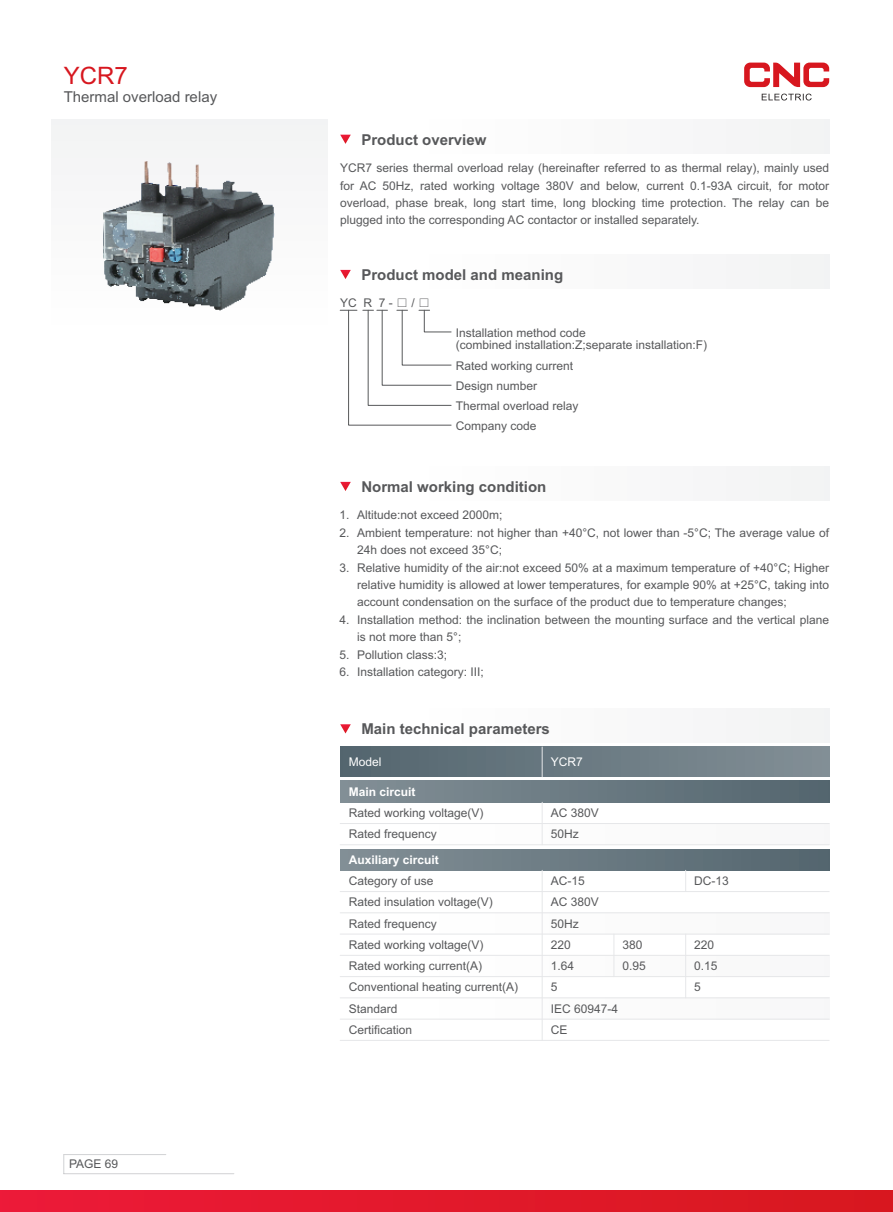
<style>
.page{position:relative;width:893px;height:1212px;background:#fff}
.page>*{position:absolute;margin:0;border:0;box-sizing:border-box;transform-origin:0 0}
.t1{font:24px "Arial";color:#d7171f}
.t2{font:700 15px "Arial";color:#57585a}
.t3{font:15px "Arial";color:#57585a}
.t4{font:12px/17.4px "Arial";color:#57585a}
.t5{font:700 12px "Arial";color:#fff}
.t6{font:12px "Arial";color:#fff}
.s1{font-family:"Alibaba Pu Hui Ti"}
</style>
<div class="page">
<div style="left:340px;top:781px;width:489px;height:21px;background:linear-gradient(to right,#828f96,#53656f)"></div>
<div style="left:0;top:1191px;width:893px;height:21px;background:#e2192b"></div>
<hr style="left:64px;top:1154px;width:102px;height:1px;background:#d1d2d4">
<hr style="left:64px;top:1173px;width:170px;height:1px;background:#d1d2d4">
<svg style="left:63px;top:1154px;width:1px;height:20px"></svg>
<svg style="left:744px;top:63px;width:85px;height:24px"></svg>
<svg style="left:762px;top:94px;width:50px;height:6px"></svg>
<div style="left:340px;top:119px;width:489px;height:34px;background:#fafafa"></div>
<div style="left:51px;top:119px;width:276px;height:213px;background:#f8f8f9"></div>
<svg style="left:340px;top:135px;width:11px;height:9px"></svg>
<div style="left:340px;top:254px;width:489px;height:34px;background:#fafafa"></div>
<svg style="left:340px;top:270px;width:11px;height:9px"></svg>
<svg style="left:340px;top:310px;width:112px;height:116px"></svg>
<div style="left:340px;top:466px;width:489px;height:34px;background:#fafafa"></div>
<svg style="left:340px;top:482px;width:11px;height:9px"></svg>
<div style="left:340px;top:709px;width:489px;height:34px;background:#fafafa"></div>
<svg style="left:340px;top:724px;width:11px;height:9px"></svg>
<div style="left:340px;top:747px;width:489px;height:30px;background:linear-gradient(to right,#53656e,#828f96)"></div>
<hr style="left:340px;top:844px;width:489px;height:1px;background:#e6e7e9">
<hr style="left:340px;top:823px;width:489px;height:1px;background:#e6e7e9">
<hr style="left:340px;top:997px;width:489px;height:1px;background:#e6e7e9">
<hr style="left:340px;top:1019px;width:489px;height:1px;background:#e6e7e9">
<hr style="left:340px;top:1040px;width:489px;height:1px;background:#e6e7e9">
<hr style="left:542px;top:747px;width:1px;height:30px;background:#e6e7e9">
<hr style="left:542px;top:802px;width:1px;height:43px;background:#e6e7e9">
<div style="left:340px;top:849px;width:489px;height:21px;background:linear-gradient(to right,#828f96,#53656f)"></div>
<hr style="left:340px;top:934px;width:489px;height:1px;background:#e6e7e9">
<hr style="left:340px;top:976px;width:489px;height:1px;background:#e6e7e9">
<hr style="left:340px;top:912px;width:489px;height:1px;background:#e6e7e9">
<hr style="left:340px;top:891px;width:489px;height:1px;background:#e6e7e9">
<hr style="left:340px;top:955px;width:489px;height:1px;background:#e6e7e9">
<hr style="left:542px;top:870px;width:1px;height:170px;background:#e6e7e9">
<svg style="left:685px;top:870px;width:1px;height:21px"></svg>
<hr style="left:614px;top:934px;width:1px;height:42px;background:#e6e7e9">
<hr style="left:685px;top:934px;width:1px;height:64px;background:#e6e7e9">
<img style="left:104px;top:161px;width:171px;height:149px">
<h1 class="t1" style="left:64px;top:66px;width:66px">YCR7</h1>
<p class="t3" style="left:64px;top:91px;width:155px">Thermal overload relay</p>
<p class="t4" style="left:69px;top:1156px;width:51px">PAGE 69</p>
<p class="t2" style="left:361px;top:134px;width:127px">Product overview</p>
<p class="t4" style="left:340px;top:160px;width:490px;text-align:justify">YCR7 series thermal overload relay (hereinafter referred to as thermal relay), mainly used for AC 50Hz, rated working voltage 380V and below, current 0.1-93A circuit, for motor overload, phase break, long start time, long blocking time protection. The relay can be plugged into the corresponding AC contactor or installed separately.</p>
<p class="t2" style="left:361px;top:269px;width:203px">Product model and meaning</p>
<p class="t4" style="left:340px;top:296px;width:92px">YC R 7 - <span class="s1">□</span> / <span class="s1">□</span></p>
<p class="t4" style="left:456px;top:328px;width:253px;line-height:12px">Installation method code<br>(combined installation:Z;separate installation:F)</p>
<p class="t4" style="left:456px;top:357px;width:124px;line-height:20.1px">Rated working current<br>Design number<br>Thermal overload relay<br>Company code</p>
<p class="t4" style="left:340px;top:507px;width:12px">1.<br>2.</p>
<p class="t4" style="left:340px;top:560px;width:12px">3.</p>
<p class="t4" style="left:340px;top:612px;width:12px">4.</p>
<p class="t4" style="left:340px;top:647px;width:12px">5.<br>6.</p>
<p class="t2" style="left:361px;top:481px;width:187px">Normal working condition</p>
<p class="t4" style="left:357px;top:507px;width:473px">Altitude:not exceed 2000m;<br>Ambient temperature: not higher than +40°C, not lower than -5°C; The average value of 24h does not exceed 35°C;<br>Relative humidity of the air:not exceed 50% at a maximum temperature of +40°C; Higher relative humidity is allowed at lower temperatures, for example 90% at +25°C, taking into account condensation on the surface of the product due to temperature changes; Installation method: the inclination between the mounting surface and the vertical plane is not more than 5°;<br>Pollution class:3;<br>Installation category: III;</p>
<p class="t2" style="left:361px;top:723px;width:190px">Main technical parameters</p>
<p class="t6" style="left:349px;top:757px;width:34px">Model</p>
<p class="t6" style="left:551px;top:757px;width:34px">YCR7</p>
<p class="t5" style="left:349px;top:787px;width:68px">Main circuit</p>
<p class="t4" style="left:349px;top:803px;width:136px;line-height:21.3px">Rated working voltage(V)<br>Rated frequency</p>
<p class="t4" style="left:551px;top:803px;width:50px;line-height:21.3px">AC 380V<br>50Hz</p>
<p class="t5" style="left:349px;top:855px;width:92px">Auxiliary circuit</p>
<p class="t4" style="left:349px;top:894px;width:146px">Rated insulation voltage(V)</p>
<p class="t4" style="left:349px;top:873px;width:86px">Category of use</p>
<p class="t4" style="left:551px;top:873px;width:36px">AC-15</p>
<p class="t4" style="left:551px;top:894px;width:50px">AC 380V</p>
<p class="t4" style="left:694px;top:873px;width:36px">DC-13</p>
<p class="t4" style="left:349px;top:916px;width:90px">Rated frequency</p>
<p class="t4" style="left:349px;top:956px;width:171px;line-height:21.3px">Rated working current(A)<br>Conventional heating current(A)</p>
<p class="t4" style="left:349px;top:937px;width:136px">Rated working voltage(V)</p>
<p class="t4" style="left:551px;top:916px;width:30px">50Hz</p>
<p class="t4" style="left:551px;top:958px;width:25px">1.64</p>
<p class="t4" style="left:622px;top:958px;width:25px">0.95</p>
<p class="t4" style="left:694px;top:958px;width:25px">0.15</p>
<p class="t4" style="left:551px;top:979px;width:8px">5</p>
<p class="t4" style="left:694px;top:979px;width:8px">5</p>
<p class="t4" style="left:551px;top:937px;width:22px">220</p>
<p class="t4" style="left:622px;top:937px;width:22px">380</p>
<p class="t4" style="left:694px;top:937px;width:22px">220</p>
<p class="t4" style="left:349px;top:999px;width:65px;line-height:21.3px">Standard<br>Certification</p>
<p class="t4" style="left:551px;top:999px;width:69px;line-height:21.3px">IEC 60947-4<br>CE</p>
</div>
